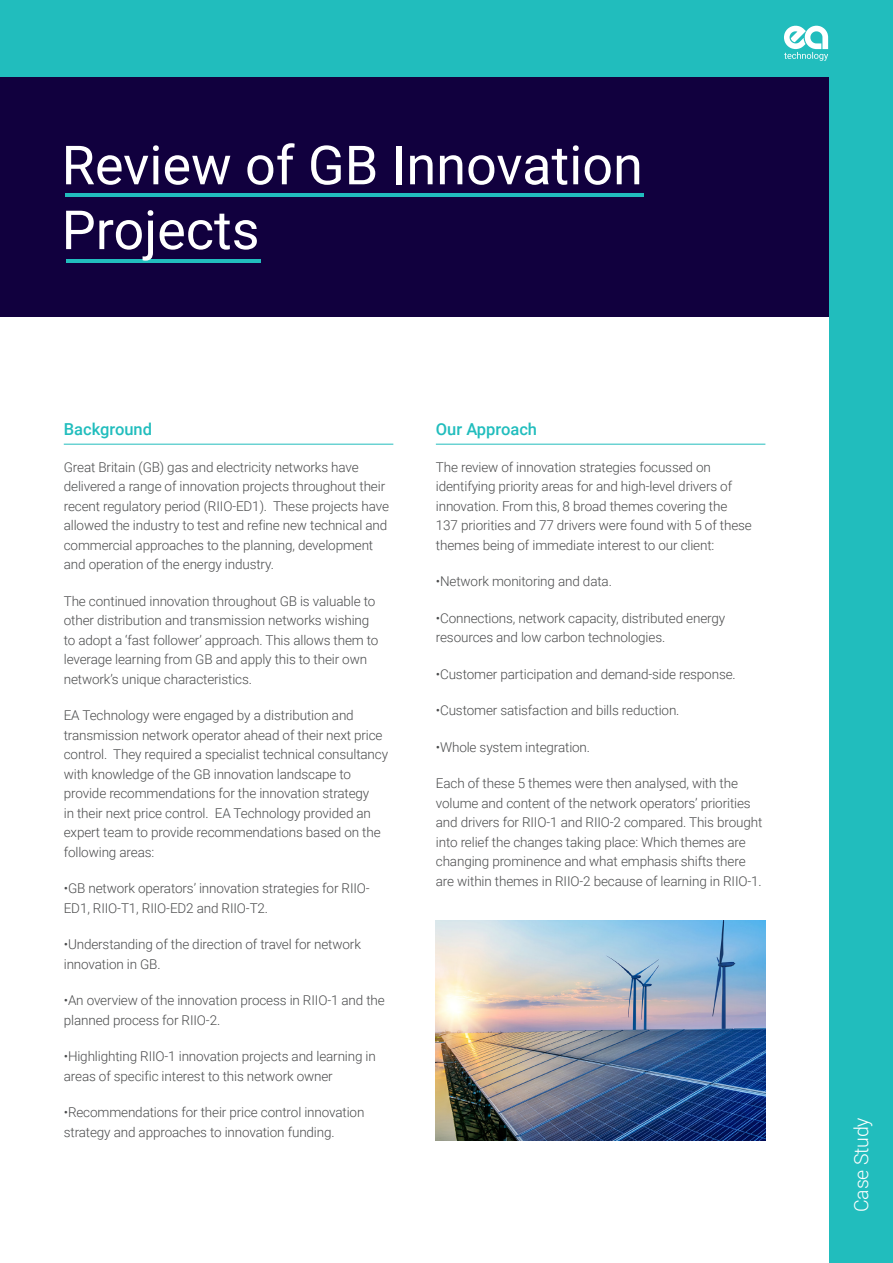
<style>
.page{position:relative;width:893px;height:1263px;background:#fff}
.page>*{position:absolute;margin:0;border:0;box-sizing:border-box;transform-origin:0 0}
.t1{font:54px/64.8px "Roboto";color:#fff}
.t2{font:300 19.5px "Roboto";letter-spacing:-.01em;color:#fff}
.Section_Headers_2{font:500 16.5px "Roboto";color:#21bdbd}
.Section_Headers_2-2{font:300 13.5px/19.5px "Roboto";letter-spacing:-.01em;color:#4b4c4d}
</style>
<div class="page">
<div style="left:0;top:77px;width:867px;height:240px;background:#11003e"></div>
<div style="left:0;top:0;width:893px;height:77px;background:#21bdbd"></div>
<div style="left:829px;top:0;width:64px;height:1263px;background:#21bdbd"></div>
<svg style="left:784px;top:25px;width:44px;height:36px"></svg>
<hr style="left:66px;top:259px;width:194px;height:3px;background:#21bdbd">
<hr style="left:65px;top:193px;width:578px;height:3px;background:#21bdbd">
<img style="left:436px;top:921px;width:329px;height:219px">
<hr style="left:64px;top:444px;width:329px;height:1px;background:#21bdbd">
<hr style="left:436px;top:444px;width:329px;height:1px;background:#21bdbd">
<p class="t1" style="left:62px;top:131px;width:583px">Review of GB Innovation<br>Projects</p>
<p class="Section_Headers_2" style="left:64px;top:418px;width:90px">Background</p>
<p class="Section_Headers_2-2" style="left:64px;top:457px;width:327px">Great Britain (GB) gas and electricity networks have delivered a range of innovation projects throughout their recent regulatory period (RIIO-ED1). These projects have allowed the industry to test and refine new technical and commercial approaches to the planning, development and operation of the energy industry.</p>
<p class="Section_Headers_2-2" style="left:64px;top:591px;width:316px">The continued innovation throughout GB is valuable to other distribution and transmission networks wishing to adopt a ‘fast follower’ approach. This allows them to leverage learning from GB and apply this to their own network’s unique characteristics.</p>
<p class="Section_Headers_2-2" style="left:64px;top:705px;width:326px">EA Technology were engaged by a distribution and transmission network operator ahead of their next price control. They required a specialist technical consultancy with knowledge of the GB innovation landscape to provide recommendations for the innovation strategy<br>in their next price control. EA Technology provided an expert team to provide recommendations based on the following areas:</p>
<p class="Section_Headers_2-2" style="left:64px;top:878px;width:307px">•GB network operators’ innovation strategies for RIIO-<br>ED1, RIIO-T1, RIIO-ED2 and RIIO-T2.</p>
<p class="Section_Headers_2-2" style="left:64px;top:934px;width:299px">•Understanding of the direction of travel for network innovation in GB.</p>
<p class="Section_Headers_2-2" style="left:64px;top:990px;width:323px">•An overview of the innovation process in RIIO-1 and the planned process for RIIO-2.</p>
<p class="Section_Headers_2-2" style="left:64px;top:1046px;width:314px">•Highlighting RIIO-1 innovation projects and learning in areas of specific interest to this network owner</p>
<p class="Section_Headers_2-2" style="left:64px;top:1102px;width:302px">•Recommendations for their price control innovation strategy and approaches to innovation funding.</p>
<p class="Section_Headers_2" style="left:436px;top:418px;width:103px">Our Approach</p>
<p class="Section_Headers_2-2" style="left:436px;top:457px;width:317px">The review of innovation strategies focussed on identifying priority areas for and high-level drivers of innovation. From this, 8 broad themes covering the 137 priorities and 77 drivers were found with 5 of these themes being of immediate interest to our client:</p>
<p class="Section_Headers_2-2" style="left:436px;top:571px;width:178px">•Network monitoring and data.</p>
<p class="Section_Headers_2-2" style="left:436px;top:608px;width:291px">•Connections, network capacity, distributed energy resources and low carbon technologies.</p>
<p class="Section_Headers_2-2" style="left:436px;top:664px;width:301px">•Customer participation and demand-side response.</p>
<p class="Section_Headers_2-2" style="left:436px;top:700px;width:245px">•Customer satisfaction and bills reduction.</p>
<p class="Section_Headers_2-2" style="left:436px;top:737px;width:156px">•Whole system integration.</p>
<p class="Section_Headers_2-2" style="left:436px;top:773px;width:328px">Each of these 5 themes were then analysed, with the volume and content of the network operators’ priorities and drivers for RIIO-1 and RIIO-2 compared. This brought into relief the changes taking place: Which themes are changing prominence and what emphasis shifts there are within themes in RIIO-2 because of learning in RIIO-1.</p>
<p class="t2" style="left:848px;top:1212px;width:96px;rotate:-90deg">Case Study</p>
</div>
